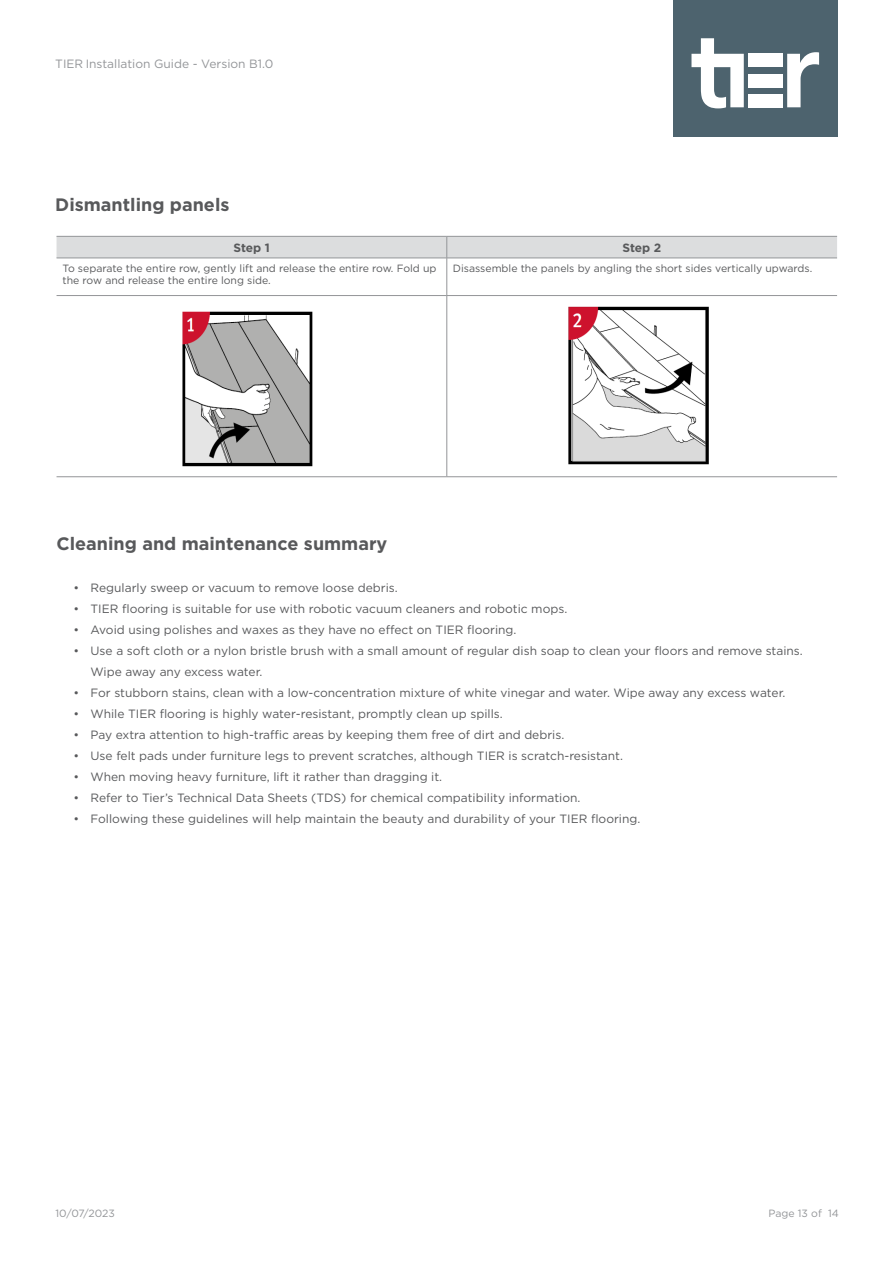
<style>
.page{position:relative;width:893px;height:1263px;background:#fff}
.page>*{position:absolute;margin:0;border:0;box-sizing:border-box;transform-origin:0 0}
.t1{font:700 18px "Gotham";color:#58595b}
.t2{font:12px/21px "Gotham";color:#58595b}
.t3{font:12px "Gotham";color:#939598}
.t4{font:700 12px "Gotham";letter-spacing:-.005em;color:#58595b}
.t5{font:10.5px/12px "Gotham";color:#58595b}
.t6{font:10.5px "Gotham";color:#939598}
</style>
<div class="page">
<div style="left:673px;top:0;width:165px;height:137px;background:#4d636e"></div>
<svg style="left:691px;top:38px;width:53px;height:70px"></svg>
<div style="left:748px;top:54px;width:34px;height:13px;background:#fff"></div>
<div style="left:748px;top:94px;width:34px;height:13px;background:#fff"></div>
<div style="left:748px;top:74px;width:34px;height:13px;background:#fff"></div>
<svg style="left:787px;top:52px;width:32px;height:55px"></svg>
<hr style="left:57px;top:258px;width:390px;height:1px;background:#939598">
<hr style="left:447px;top:258px;width:390px;height:1px;background:#939598">
<hr style="left:57px;top:295px;width:390px;height:1px;background:#939598">
<hr style="left:447px;top:295px;width:390px;height:1px;background:#939598">
<hr style="left:447px;top:258px;width:1px;height:37px;background:#939598">
<hr style="left:447px;top:296px;width:1px;height:181px;background:#939598">
<svg style="left:57px;top:236px;width:780px;height:22px;background:#d7d8d9"></svg>
<hr style="left:57px;top:476px;width:390px;height:1px;background:#939598">
<hr style="left:447px;top:476px;width:390px;height:1px;background:#939598">
<img style="left:182px;top:311px;width:131px;height:156px">
<img style="left:568px;top:306px;width:141px;height:159px">
<p class="t3" style="left:55px;top:56px;width:220px">TIER Installation Guide - Version B1.0</p>
<h1 class="t1" style="left:55px;top:193px;width:176px">Dismantling panels</h1>
<p class="t4" style="left:233px;top:240px;width:38px">Step 1</p>
<p class="t4" style="left:622px;top:240px;width:40px">Step 2</p>
<p class="t5" style="left:63px;top:262px;width:375px">To separate the entire row, gently lift and release the entire row. Fold up the row and release the entire long side.</p>
<p class="t5" style="left:453px;top:262px;width:361px">Disassemble the panels by angling the short sides vertically upwards.</p>
<h1 class="t1" style="left:57px;top:531px;width:332px">Cleaning and maintenance summary</h1>
<p class="t2" style="left:74px;top:577px;width:326px">• Regularly sweep or vacuum to remove loose debris.</p>
<p class="t2" style="left:74px;top:598px;width:495px">• TIER flooring is suitable for use with robotic vacuum cleaners and robotic mops.</p>
<p class="t2" style="left:74px;top:619px;width:444px">• Avoid using polishes and waxes as they have no effect on TIER flooring.</p>
<p class="t2" style="left:91px;top:640px;width:714px;text-indent:-17px">• Use a soft cloth or a nylon bristle brush with a small amount of regular dish soap to clean your floors and remove stains.<br>Wipe away any excess water.</p>
<p class="t2" style="left:74px;top:682px;width:713px">• For stubborn stains, clean with a low-concentration mixture of white vinegar and water. Wipe away any excess water.</p>
<p class="t2" style="left:74px;top:703px;width:431px">• While TIER flooring is highly water-resistant, promptly clean up spills.</p>
<p class="t2" style="left:74px;top:724px;width:492px">• Pay extra attention to high-traffic areas by keeping them free of dirt and debris.</p>
<p class="t2" style="left:74px;top:745px;width:551px">• Use felt pads under furniture legs to prevent scratches, although TIER is scratch-resistant.</p>
<p class="t2" style="left:74px;top:766px;width:370px">• When moving heavy furniture, lift it rather than dragging it.</p>
<p class="t2" style="left:74px;top:787px;width:508px">• Refer to Tier’s Technical Data Sheets (TDS) for chemical compatibility information.</p>
<p class="t2" style="left:74px;top:808px;width:568px">• Following these guidelines will help maintain the beauty and durability of your TIER flooring.</p>
<p class="t6" style="left:56px;top:1207px;width:61px">10/07/2023</p>
<p class="t6" style="left:768px;top:1207px;width:72px">Page 13 of 14</p>
</div>
